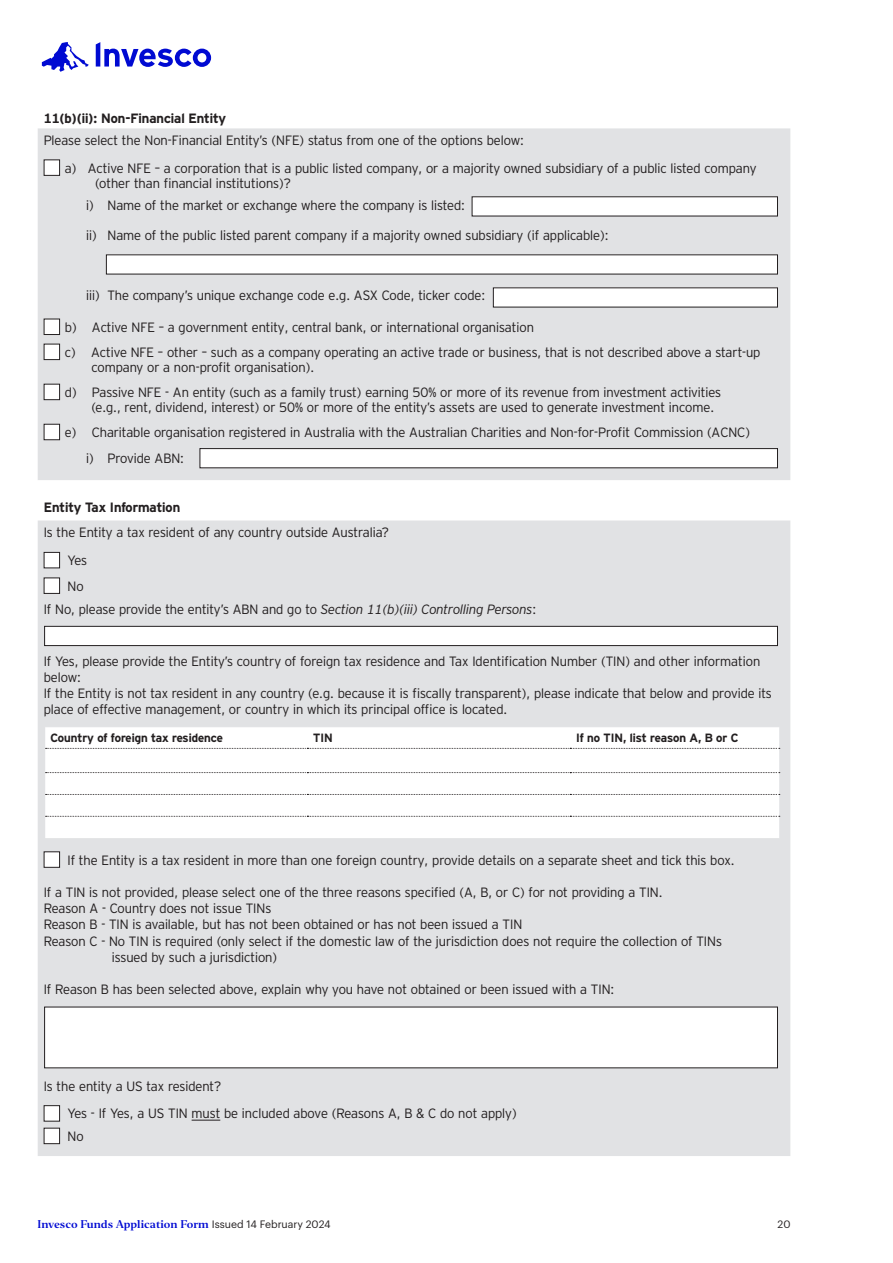
<style>
.page{position:relative;width:893px;height:1263px;background:#fff}
.page>*{position:absolute;margin:0;border:0;box-sizing:border-box;transform-origin:0 0}
.t1{font:300 13.5px/16.2px "Invesco Interstate";color:#231f20}
.t2{font:700 13.5px "Invesco Interstate";color:#231f20}
.t3{font:700 12px "Invesco Interstate";color:#231f20}
.t4{font:10.5px "Invesco Editor";color:#000ad2}
.t5{font:10.5px "Graphik";color:#231f20}
.s1{font-style:italic}
.s2{font-family:"Graphik";color:#231f20}
</style>
<div class="page">
<svg style="left:42px;top:42px;width:47px;height:30px"></svg>
<svg style="left:96px;top:42px;width:115px;height:25px"></svg>
<div style="left:38px;top:128px;width:752px;height:352px;background:#e1e2e4"></div>
<div style="left:44px;top:160px;width:16px;height:15px;background:#fff"></div>
<div style="left:44px;top:159px;width:16px;height:17px;border:1px solid #231f20"></div>
<div style="left:44px;top:319px;width:16px;height:15px;background:#fff"></div>
<div style="left:44px;top:319px;width:16px;height:16px;border:1px solid #231f20"></div>
<div style="left:44px;top:344px;width:16px;height:16px;background:#fff"></div>
<div style="left:44px;top:344px;width:16px;height:16px;border:1px solid #231f20"></div>
<div style="left:44px;top:384px;width:16px;height:16px;background:#fff"></div>
<div style="left:44px;top:384px;width:16px;height:16px;border:1px solid #231f20"></div>
<div style="left:44px;top:424px;width:16px;height:16px;background:#fff"></div>
<div style="left:44px;top:424px;width:16px;height:16px;border:1px solid #231f20"></div>
<div style="left:472px;top:197px;width:305px;height:19px;background:#fff"></div>
<div style="left:106px;top:255px;width:671px;height:19px;background:#fff"></div>
<div style="left:200px;top:449px;width:577px;height:19px;background:#fff"></div>
<div style="left:200px;top:448px;width:578px;height:20px;border:1px solid #231f20"></div>
<div style="left:493px;top:288px;width:284px;height:19px;background:#fff"></div>
<div style="left:38px;top:520px;width:752px;height:636px;background:#e1e2e4"></div>
<div style="left:44px;top:552px;width:16px;height:16px;background:#fff"></div>
<div style="left:44px;top:552px;width:16px;height:16px;border:1px solid #231f20"></div>
<div style="left:44px;top:578px;width:16px;height:15px;background:#fff"></div>
<div style="left:44px;top:577px;width:16px;height:17px;border:1px solid #231f20"></div>
<svg style="left:192px;top:1120px;width:28px;height:1px"></svg>
<hr style="left:779px;top:727px;width:2px;height:21px;background:#e1e2e4">
<hr style="left:779px;top:748px;width:2px;height:25px;background:#e1e2e4">
<hr style="left:779px;top:773px;width:2px;height:21px;background:#e1e2e4">
<hr style="left:779px;top:794px;width:2px;height:22px;background:#e1e2e4">
<hr style="left:779px;top:816px;width:2px;height:22px;background:#e1e2e4">
<hr style="left:44px;top:726px;width:263px;height:1px;background:#e1e2e4">
<hr style="left:307px;top:726px;width:263px;height:1px;background:#e1e2e4">
<hr style="left:570px;top:726px;width:211px;height:1px;background:#e1e2e4">
<svg style="left:44px;top:727px;width:736px;height:111px"></svg>
<div style="left:44px;top:852px;width:16px;height:15px;background:#fff"></div>
<div style="left:44px;top:851px;width:16px;height:17px;border:1px solid #231f20"></div>
<div style="left:44px;top:1106px;width:16px;height:15px;background:#fff"></div>
<div style="left:44px;top:1105px;width:16px;height:16px;border:1px solid #231f20"></div>
<div style="left:44px;top:1128px;width:16px;height:16px;background:#fff"></div>
<div style="left:44px;top:1128px;width:16px;height:16px;border:1px solid #231f20"></div>
<div style="left:45px;top:626px;width:732px;height:19px;background:#fff"></div>
<div style="left:44px;top:626px;width:734px;height:20px;border:1px solid #231f20"></div>
<div style="left:45px;top:1007px;width:732px;height:61px;background:#fff"></div>
<p class="t2" style="left:44px;top:110px;width:184px">11(b)(ii): Non-Financial Entity</p>
<p class="t1" style="left:65px;top:127px;width:693px;line-height:27.3px;text-indent:-21px">Please select the Non-Financial Entity’s (NFE) status from one of the options below:<br>a) Active NFE – a corporation that is a public listed company, or a majority owned subsidiary of a public listed company</p>
<p class="t1" style="left:86px;top:171px;width:380px;line-height:22.8px;text-indent:9px">(other than financial institutions)?<br>i) Name of the market or exchange where the company is listed:</p>
<p class="t1" style="left:86px;top:227px;width:524px">ii) Name of the public listed parent company if a majority owned subsidiary (if applicable):</p>
<p class="t1" style="left:86px;top:287px;width:400px">iii) The company’s unique exchange code e.g. ASX Code, ticker code:</p>
<p class="t1" style="left:65px;top:314px;width:697px;line-height:25px">b) Active NFE – a government entity, central bank, or international organisation<br>c) Active NFE – other – such as a company operating an active trade or business, that is not described above a start-up</p>
<p class="t1" style="left:65px;top:354px;width:658px;line-height:25px;text-indent:26px">company or a non-profit organisation).<br>d) Passive NFE - An entity (such as a family trust) earning 50% or more of its revenue from investment activities</p>
<p class="t1" style="left:91px;top:399px;width:624px">(e.g., rent, dividend, interest) or 50% or more of the entity’s assets are used to generate investment income.</p>
<p class="t1" style="left:65px;top:424px;width:687px">e) Charitable organisation registered in Australia with the Australian Charities and Non-for-Profit Commission (ACNC)</p>
<p class="t1" style="left:86px;top:450px;width:99px">i) Provide ABN:</p>
<p class="t2" style="left:44px;top:499px;width:138px">Entity Tax Information</p>
<p class="t1" style="left:68px;top:519px;width:323px;line-height:27.8px;text-indent:-24px">Is the Entity a tax resident of any country outside Australia?<br>Yes</p>
<p class="t1" style="left:44px;top:574px;width:494px;line-height:23.2px;text-indent:24px">No<br>If No, please provide the entity’s ABN and go to <span class="s1">Section 11(b)(iii) Controlling Persons</span>:</p>
<p class="t1" style="left:44px;top:653px;width:730px">If Yes, please provide the Entity’s country of foreign tax residence and Tax Identification Number (TIN) and other information below:<br>If the Entity is not tax resident in any country (e.g. because it is fiscally transparent), please indicate that below and provide its place of effective management, or country in which its principal office is located.</p>
<p class="t3" style="left:50px;top:731px;width:174px">Country of foreign tax residence</p>
<p class="t3" style="left:313px;top:731px;width:21px">TIN</p>
<p class="t3" style="left:576px;top:731px;width:164px">If no TIN, list reason A, B or C</p>
<p class="t1" style="left:68px;top:851px;width:668px">If the Entity is a tax resident in more than one foreign country, provide details on a separate sheet and tick this box.</p>
<p class="t1" style="left:44px;top:884px;width:620px">If a TIN is not provided, please select one of the three reasons specified (A, B, or C) for not providing a TIN.</p>
<p class="t1" style="left:44px;top:900px;width:229px">Reason A - Country does not issue TINs</p>
<p class="t1" style="left:44px;top:916px;width:480px">Reason B - TIN is available, but has not been obtained or has not been issued a TIN</p>
<p class="t1" style="left:44px;top:932px;width:680px">Reason C - No TIN is required (only select if the domestic law of the jurisdiction does not require the collection of TINs</p>
<p class="t1" style="left:112px;top:949px;width:167px">issued by such a jurisdiction)</p>
<p class="t1" style="left:44px;top:981px;width:572px">If Reason B has been selected above, explain why you have not obtained or been issued with a TIN:</p>
<p class="t1" style="left:68px;top:1073px;width:451px;line-height:27px;text-indent:-24px">Is the entity a US tax resident?<br>Yes - If Yes, a US TIN must be included above (Reasons A, B &amp; C do not apply)</p>
<p class="t1" style="left:68px;top:1128px;width:18px">No</p>
<p class="t4" style="left:38px;top:1218px;width:295px">Invesco Funds Application Form <span class="s2">Issued 14 February 2024</span></p>
<p class="t5" style="left:778px;top:1217px;width:14px">20</p>
</div>
